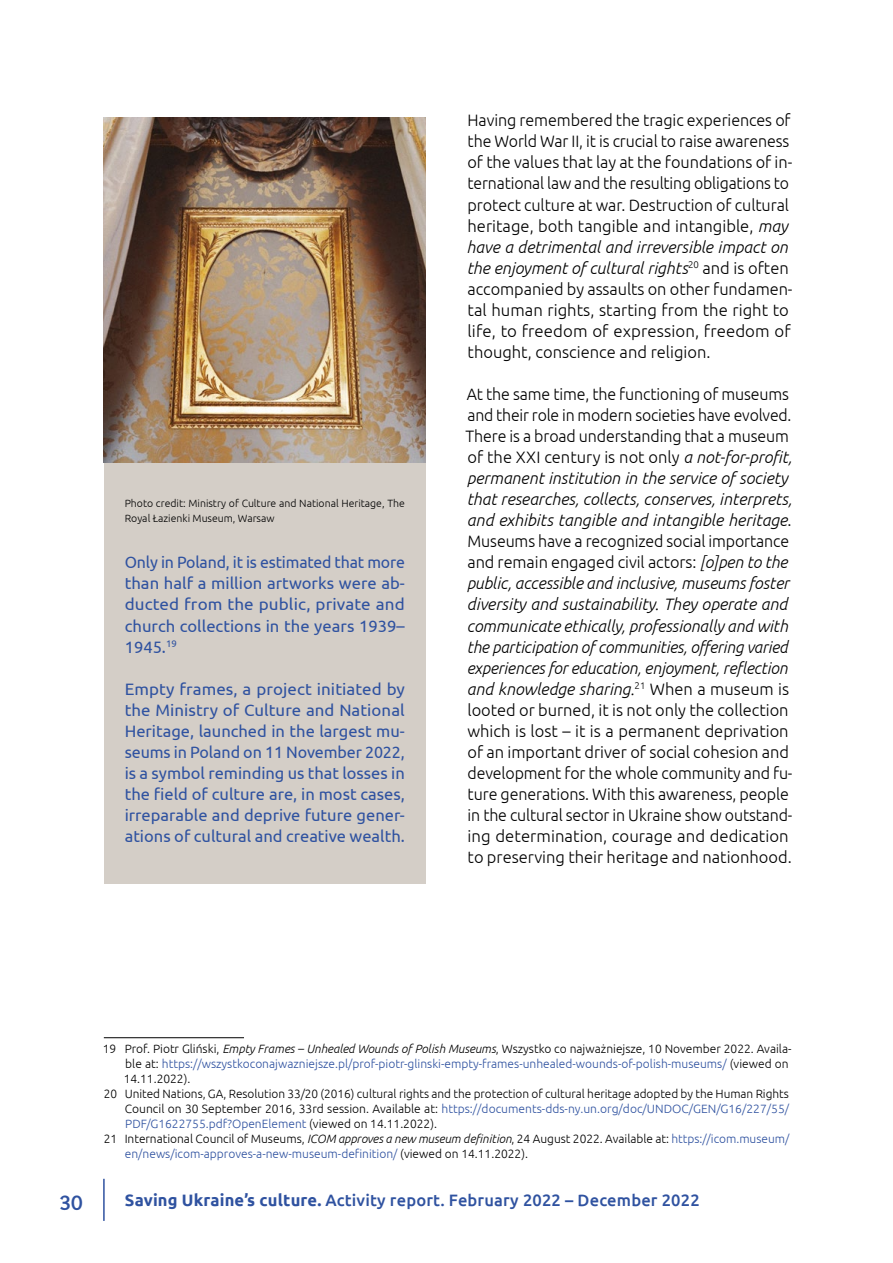
<style>
.page{position:relative;width:893px;height:1263px;background:#fff}
.page>*{position:absolute;margin:0;border:0;box-sizing:border-box;transform-origin:0 0}
.t1{font:500 21px "Kreon";color:#2f52a0}
.body{font:300 16.5px/21px "Ubuntu";letter-spacing:-.005em;color:#000}
.body_emphasis{font:16.5px/21px "Ubuntu";color:#2f52a0;text-align:justify}
.body_emphasis-2{font:16.5px/21px "Ubuntu";color:#2f52a0;text-align:justify;scale:.96 1}
.t2{font:500 16.5px "Ubuntu";letter-spacing:.01em;color:#2f52a0}
.footnote_text{font:300 12px/15px "Ubuntu";color:#000;text-align:justify}
.footnote_text-2{font:300 12px/15px "Ubuntu";color:#2f52a0}
.figure_source{font:300 10.5px/15px "Ubuntu";color:#000}
.s1{font-style:italic}
.s2{color:#000}
.s3{font-style:italic;color:#000}
.s4{color:#2f52a0}
.s5{font-weight:700}
</style>
<div class="page">
<hr style="left:103px;top:1179px;width:2px;height:42px;background:#2f52a0">
<hr style="left:104px;top:1037px;width:140px;height:1px;background:#000">
<div style="left:104px;top:118px;width:322px;height:766px;background:#d4cec7"></div>
<img style="left:104px;top:118px;width:322px;height:345px">
<p class="figure_source" style="left:125px;top:496px;width:282px">Photo credit: Ministry of Culture and National Heritage, The<br>Royal Łazienki Museum, Warsaw</p>
<p class="body_emphasis-2" style="left:125px;top:551px;width:293px">Only in Poland, it is estimated that more than half a million artworks were ab&shy;ducted from the public, private and church collections in the years 1939– 1945.<sup>19</sup></p>
<p class="body_emphasis" style="left:125px;top:678px;width:282px">Empty frames, a project initiated by the Ministry of Culture and National Heritage, launched in the largest mu&shy;seums in Poland on 11 November 2022, is a symbol reminding us that losses in the field of culture are, in most cases, irreparable and deprive future gener&shy;ations of cultural and creative wealth.</p>
<p class="body" style="left:467px;top:109px;width:327px">Having remembered the tragic experiences of the World War II, it is crucial to raise awareness of the values that lay at the foundations of in&shy;ternational law and the resulting obligations to protect culture at war. Destruction of cultural heritage, both tangible and intangible, <span class="s1">may have a detrimental and irreversible impact on the enjoyment of cultural rights</span><sup>20</sup> and is often accompanied by assaults on other fundamen&shy;tal human rights, starting from the right to life, to freedom of expression, freedom of thought, conscience and religion.</p>
<p class="body" style="left:466px;top:383px;width:328px">At the same time, the functioning of museums and their role in modern societies have evolved.<br>There is a broad understanding that a museum of the XXI century is not only <span class="s1">a not-for-profit, permanent institution in the service of society that researches, collects, conserves, interprets, and exhibits tangible and intangible heritage</span>.<br>Museums have a recognized social importance and remain engaged civil actors: <span class="s1">[o]pen to the public, accessible and inclusive, museums foster diversity and sustainability. They operate and communicate ethically, professionally and with the participation of communities, offering varied experiences for education, enjoyment, reflection and knowledge sharing.</span><sup>21</sup> When a museum is looted or burned, it is not only the collection which is lost – it is a permanent deprivation of an important driver of social cohesion and development for the whole community and fu&shy;ture generations. With this awareness, people in the cultural sector in Ukraine show outstand&shy;ing determination, courage and dedication to preserving their heritage and nationhood.</p>
<p class="footnote_text-2" style="left:124px;top:1041px;width:669px;text-indent:-21px"><span class="s2">19 Prof. Piotr Gliński,</span> <span class="s3">Empty Frames – Unhealed Wounds of Polish Museums</span><span class="s2">, Wszystko co najważniejsze, 10 November 2022. Availa&shy;ble at:</span> https://wszystkoconajwazniejsze.pl/prof-piotr-glinski-empty-frames-unhealed-wounds-of-polish-museums/ <span class="s2">(viewed on<br>14.11.2022).</span></p>
<p class="footnote_text" style="left:125px;top:1086px;width:666px;text-indent:-21px">20 United Nations, GA, Resolution 33/20 (2016) cultural rights and the protection of cultural heritage adopted by the Human Rights Council on 30 September 2016, 33rd session. Available at: <span class="s4">https://documents-dds-ny.un.org/doc/UNDOC/GEN/G16/227/55/ PDF/G1622755.pdf?OpenElement</span> (viewed on 14.11.2022).</p>
<p class="footnote_text" style="left:125px;top:1131px;width:666px;text-indent:-21px">21 International Council of Museums, <span class="s1">ICOM approves a new museum definition</span>, 24 August 2022. Available at: <span class="s4">https://icom.museum/ en/news/icom-approves-a-new-museum-definition/</span> (viewed on 14.11.2022).</p>
<p class="t1" style="left:60px;top:1187px;width:25px">30</p>
<p class="t2" style="left:125px;top:1190px;width:576px"><span class="s5">Saving Ukraine’s culture.</span> Activity report. February 2022 – December 2022</p>
</div>
